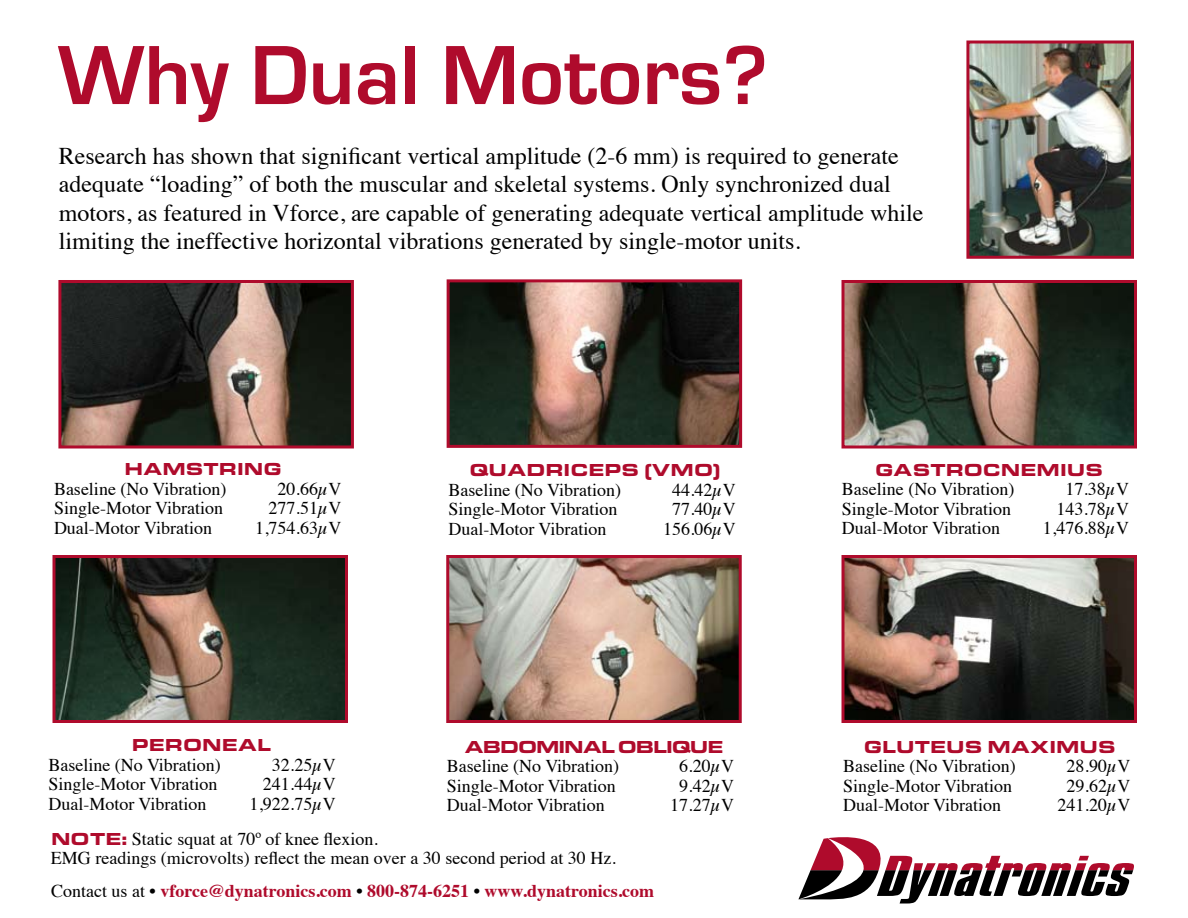
<style>
.page{position:relative;width:1188px;height:918px;background:#fff}
.page>*{position:absolute;margin:0;border:0;box-sizing:border-box;transform-origin:0 0}
.t1{font:700 87px "Eurostile";color:#af0b2c}
.t2{font:24px/28.5px "Times";color:#000}
.t3{font:18px/19.5px "Times";color:#000}
.t4{font:700 18px "Times";color:#af0b2c}
.t5{font:18px "Eurostile Extended Black DTC";color:#af0b2c}
.t6{font:18px "Eurostile Extended Black DTC";letter-spacing:-.06em;color:#af0b2c}
.s1{font-family:"Eurostile Extended Black DTC";color:#af0b2c}
.s2{font-weight:400;color:#000}
</style>
<div class="page">
<img style="left:970px;top:44px;width:160px;height:211px">
<div style="left:966px;top:40px;width:168px;height:219px;border:3px solid #af0b2c"></div>
<img style="left:451px;top:283px;width:287px;height:161px">
<div style="left:447px;top:279px;width:295px;height:169px;border:3px solid #af0b2c"></div>
<img style="left:62px;top:284px;width:288px;height:160px">
<div style="left:58px;top:280px;width:296px;height:168px;border:3px solid #af0b2c"></div>
<img style="left:846px;top:284px;width:287px;height:160px">
<div style="left:842px;top:280px;width:295px;height:168px;border:3px solid #af0b2c"></div>
<img style="left:56px;top:559px;width:288px;height:160px">
<div style="left:52px;top:555px;width:296px;height:168px;border:3px solid #af0b2c"></div>
<img style="left:846px;top:559px;width:287px;height:160px">
<div style="left:842px;top:555px;width:295px;height:168px;border:3px solid #af0b2c"></div>
<img style="left:450px;top:559px;width:288px;height:160px">
<div style="left:446px;top:555px;width:296px;height:168px;border:3px solid #af0b2c"></div>
<svg style="left:798px;top:837px;width:336px;height:67px"></svg>
<h1 class="t1" style="left:58px;top:28px;width:712px">Why Dual Motors?</h1>
<p class="t2" style="left:59px;top:139px;width:866px">Research has shown that significant vertical amplitude (2-6 mm) is required to generate adequate “loading” of both the muscular and skeletal systems. Only synchronized dual motors, as featured in Vforce, are capable of generating adequate vertical amplitude while limiting the ineffective horizontal vibrations generated by single-motor units.</p>
<p class="t5" style="left:124px;top:459px;width:159px">HAMSTRING</p>
<p class="t3" style="left:54px;top:478px;width:174px">Baseline (No Vibration)</p>
<p class="t3" style="left:278px;top:478px;width:65px">20.66µV</p>
<p class="t3" style="left:54px;top:497px;width:171px">Single-Motor Vibration</p>
<p class="t3" style="left:269px;top:497px;width:74px">277.51µV</p>
<p class="t3" style="left:54px;top:516px;width:160px">Dual-Motor Vibration</p>
<p class="t3" style="left:255px;top:516px;width:88px">1,754.63µV</p>
<p class="t5" style="left:132px;top:735px;width:141px">PERONEAL</p>
<p class="t3" style="left:48px;top:754px;width:174px">Baseline (No Vibration)</p>
<p class="t3" style="left:272px;top:754px;width:65px">32.25µV</p>
<p class="t3" style="left:48px;top:773px;width:171px">Single-Motor Vibration</p>
<p class="t3" style="left:263px;top:773px;width:74px">241.44µV</p>
<p class="t3" style="left:48px;top:792px;width:160px">Dual-Motor Vibration</p>
<p class="t3" style="left:249px;top:792px;width:88px">1,922.75µV</p>
<p class="t5" style="left:469px;top:460px;width:253px">QUADRICEPS (VMO)</p>
<p class="t3" style="left:448px;top:479px;width:174px">Baseline (No Vibration)</p>
<p class="t3" style="left:672px;top:479px;width:65px">44.42µV</p>
<p class="t3" style="left:448px;top:498px;width:171px">Single-Motor Vibration</p>
<p class="t3" style="left:672px;top:498px;width:65px">77.40µV</p>
<p class="t3" style="left:448px;top:518px;width:160px">Dual-Motor Vibration</p>
<p class="t3" style="left:663px;top:518px;width:74px">156.06µV</p>
<p class="t6" style="left:465px;top:737px;width:260px">ABDOMINAL OBLIQUE</p>
<p class="t3" style="left:447px;top:755px;width:174px">Baseline (No Vibration)</p>
<p class="t3" style="left:679px;top:755px;width:56px">6.20µV</p>
<p class="t3" style="left:447px;top:775px;width:171px">Single-Motor Vibration</p>
<p class="t3" style="left:679px;top:775px;width:56px">9.42µV</p>
<p class="t3" style="left:447px;top:794px;width:160px">Dual-Motor Vibration</p>
<p class="t3" style="left:670px;top:794px;width:65px">17.27µV</p>
<p class="t3" style="left:51px;top:828px;width:566px"><span class="s1">N OTE :</span> Static squat at 70º of knee flexion.<br>EMG readings (microvolts) reflect the mean over a 30 second period at 30 Hz.</p>
<p class="t4" style="left:51px;top:873px;width:605px"><span class="s2">Contact us at •</span> vforce@dynatronics.com <span class="s2">•</span> 800-874-6251 <span class="s2">•</span> www.dynatronics.com</p>
<p class="t5" style="left:875px;top:459px;width:229px">GASTROCNEMIUS</p>
<p class="t3" style="left:842px;top:478px;width:174px">Baseline (No Vibration)</p>
<p class="t3" style="left:1065px;top:478px;width:65px">17.38µV</p>
<p class="t3" style="left:842px;top:497px;width:171px">Single-Motor Vibration</p>
<p class="t3" style="left:1056px;top:497px;width:74px">143.78µV</p>
<p class="t3" style="left:842px;top:517px;width:160px">Dual-Motor Vibration</p>
<p class="t3" style="left:1043px;top:517px;width:88px">1,476.88µV</p>
<p class="t5" style="left:864px;top:737px;width:254px">GLUTEUS MAXIM US</p>
<p class="t3" style="left:843px;top:755px;width:174px">Baseline (No Vibration)</p>
<p class="t3" style="left:1067px;top:755px;width:65px">28.90µV</p>
<p class="t3" style="left:843px;top:775px;width:171px">Single-Motor Vibration</p>
<p class="t3" style="left:1067px;top:775px;width:65px">29.62µV</p>
<p class="t3" style="left:843px;top:794px;width:160px">Dual-Motor Vibration</p>
<p class="t3" style="left:1058px;top:794px;width:74px">241.20µV</p>
</div>
